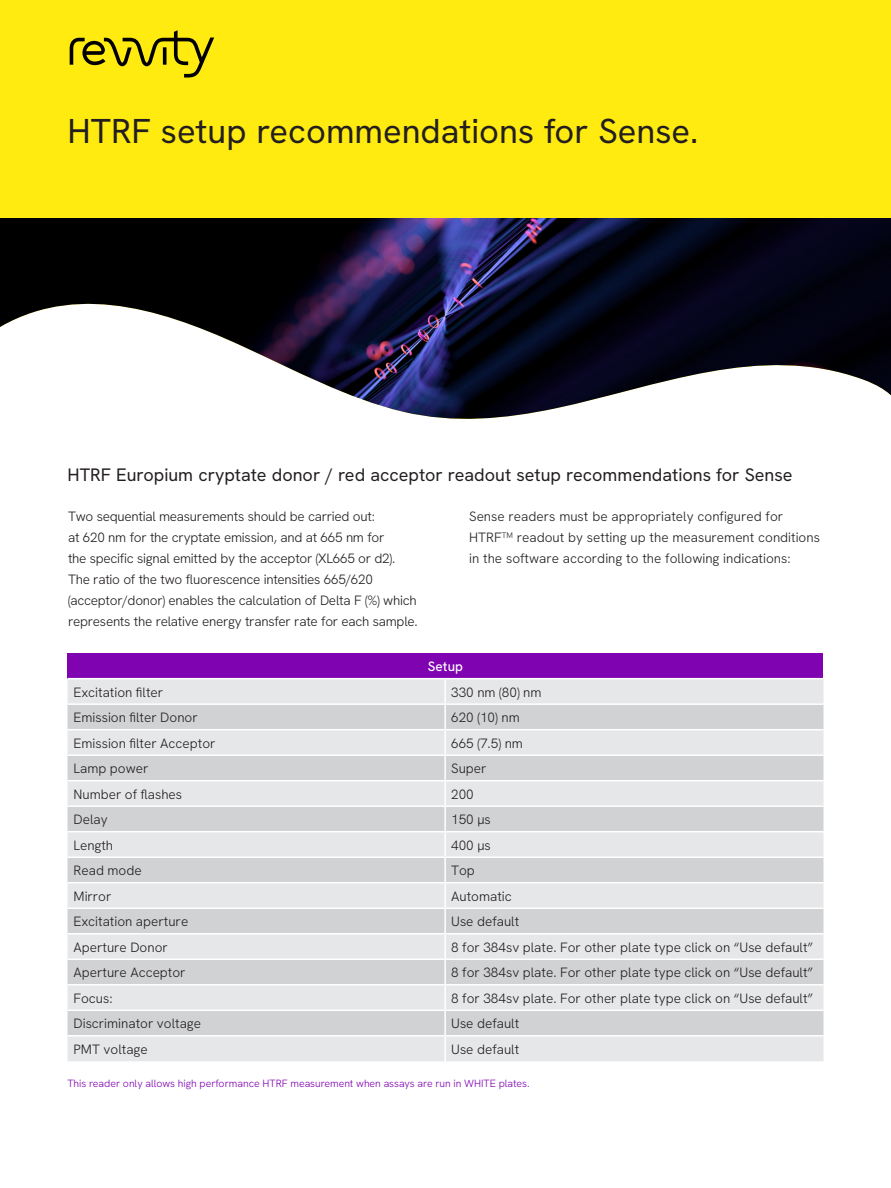
<style>
.page{position:relative;width:891px;height:1188px;background:#fff}
.page>*{position:absolute;margin:0;border:0;box-sizing:border-box;transform-origin:0 0}
.Intro_Head{font:34.5px "Hanken Grotesk";color:#231f20}
.Intro_Subhead{font:18px "Hanken Grotesk";color:#231f20}
.t1{font:300 13.5px/21px "Hanken Grotesk";color:#231f20}
.t2{font:300 13.5px/21px "Hanken Grotesk";letter-spacing:-.02em;color:#231f20}
.t3{font:500 13.5px "Hanken Grotesk";color:#fff}
.t4{font:300 10.5px "Hanken Grotesk";color:#7f03b0}
</style>
<div class="page">
<img style="left:0;top:218px;width:891px;height:201px">
<div style="left:0;top:0;width:891px;height:218px;background:#ffeb0f"></div>
<svg style="left:70px;top:30px;width:144px;height:48px"></svg>
<div style="left:68px;top:653px;width:756px;height:26px;background:#7f03b0"></div>
<div style="left:68px;top:679px;width:756px;height:382px;background:#e6e7e9"></div>
<svg style="left:68px;top:705px;width:756px;height:330px;background:#dbdcdd"></svg>
<hr style="left:68px;top:678px;width:377px;height:1px;background:#fff">
<hr style="left:445px;top:678px;width:379px;height:1px;background:#fff">
<hr style="left:444px;top:679px;width:2px;height:24px;background:#fff">
<hr style="left:68px;top:703px;width:377px;height:2px;background:#fff">
<hr style="left:445px;top:703px;width:379px;height:2px;background:#fff">
<hr style="left:444px;top:705px;width:2px;height:24px;background:#fff">
<hr style="left:68px;top:729px;width:377px;height:1px;background:#fff">
<hr style="left:445px;top:729px;width:379px;height:1px;background:#fff">
<hr style="left:444px;top:730px;width:2px;height:24px;background:#fff">
<hr style="left:68px;top:754px;width:377px;height:2px;background:#fff">
<hr style="left:445px;top:754px;width:379px;height:2px;background:#fff">
<hr style="left:444px;top:756px;width:2px;height:24px;background:#fff">
<hr style="left:68px;top:780px;width:377px;height:1px;background:#fff">
<hr style="left:445px;top:780px;width:379px;height:1px;background:#fff">
<hr style="left:444px;top:781px;width:2px;height:24px;background:#fff">
<hr style="left:68px;top:805px;width:377px;height:2px;background:#fff">
<hr style="left:445px;top:805px;width:379px;height:2px;background:#fff">
<hr style="left:444px;top:807px;width:2px;height:24px;background:#fff">
<hr style="left:68px;top:831px;width:377px;height:1px;background:#fff">
<hr style="left:445px;top:831px;width:379px;height:1px;background:#fff">
<hr style="left:444px;top:832px;width:2px;height:24px;background:#fff">
<hr style="left:68px;top:856px;width:377px;height:2px;background:#fff">
<hr style="left:445px;top:856px;width:379px;height:2px;background:#fff">
<hr style="left:444px;top:858px;width:2px;height:24px;background:#fff">
<hr style="left:68px;top:882px;width:377px;height:1px;background:#fff">
<hr style="left:445px;top:882px;width:379px;height:1px;background:#fff">
<hr style="left:444px;top:883px;width:2px;height:25px;background:#fff">
<hr style="left:68px;top:908px;width:377px;height:1px;background:#fff">
<hr style="left:445px;top:908px;width:379px;height:1px;background:#fff">
<hr style="left:444px;top:909px;width:2px;height:24px;background:#fff">
<hr style="left:68px;top:933px;width:377px;height:2px;background:#fff">
<hr style="left:445px;top:933px;width:379px;height:2px;background:#fff">
<hr style="left:444px;top:935px;width:2px;height:24px;background:#fff">
<hr style="left:68px;top:959px;width:377px;height:1px;background:#fff">
<hr style="left:445px;top:959px;width:379px;height:1px;background:#fff">
<hr style="left:444px;top:960px;width:2px;height:24px;background:#fff">
<hr style="left:68px;top:984px;width:377px;height:2px;background:#fff">
<hr style="left:445px;top:984px;width:379px;height:2px;background:#fff">
<hr style="left:444px;top:986px;width:2px;height:24px;background:#fff">
<hr style="left:68px;top:1010px;width:377px;height:1px;background:#fff">
<hr style="left:445px;top:1010px;width:379px;height:1px;background:#fff">
<hr style="left:444px;top:1011px;width:2px;height:24px;background:#fff">
<hr style="left:68px;top:1035px;width:377px;height:2px;background:#fff">
<hr style="left:445px;top:1035px;width:379px;height:2px;background:#fff">
<hr style="left:444px;top:1037px;width:2px;height:24px;background:#fff">
<p class="Intro_Head" style="left:68px;top:108px;width:633px">HTRF setup recommendations for Sense.</p>
<p class="Intro_Subhead" style="left:68px;top:463px;width:727px">HTRF Europium cryptate donor / red acceptor readout setup recommendations for Sense</p>
<p class="t2" style="left:68px;top:506px;width:351px">Two sequential measurements should be carried out:<br>at 620 nm for the cryptate emission, and at 665 nm for<br>the specific signal emitted by the acceptor (XL665 or d2).<br>The ratio of the two fluorescence intensities 665/620 (acceptor/donor) enables the calculation of Delta F (%) which represents the relative energy transfer rate for each sample.</p>
<p class="t1" style="left:469px;top:506px;width:352px">Sense readers must be appropriately configured for<br>HTRF<sup>TM</sup> readout by setting up the measurement conditions in the software according to the following indications:</p>
<p class="t3" style="left:428px;top:658px;width:37px">Setup</p>
<p class="t1" style="left:74px;top:681px;width:91px">Excitation filter</p>
<p class="t1" style="left:451px;top:681px;width:92px">330 nm (80) nm</p>
<p class="t1" style="left:74px;top:707px;width:126px">Emission filter Donor</p>
<p class="t1" style="left:451px;top:707px;width:70px">620 (10) nm</p>
<p class="t1" style="left:74px;top:732px;width:144px">Emission filter Acceptor</p>
<p class="t1" style="left:451px;top:732px;width:73px">665 (7.5) nm</p>
<p class="t1" style="left:74px;top:758px;width:76px">Lamp power</p>
<p class="t1" style="left:451px;top:758px;width:37px">Super</p>
<p class="t1" style="left:74px;top:783px;width:110px">Number of flashes</p>
<p class="t1" style="left:451px;top:783px;width:24px">200</p>
<p class="t1" style="left:74px;top:809px;width:36px">Delay</p>
<p class="t1" style="left:451px;top:809px;width:41px">150 µs</p>
<p class="t1" style="left:74px;top:834px;width:41px">Length</p>
<p class="t1" style="left:451px;top:834px;width:41px">400 µs</p>
<p class="t1" style="left:74px;top:860px;width:70px">Read mode</p>
<p class="t1" style="left:451px;top:860px;width:25px">Top</p>
<p class="t1" style="left:74px;top:885px;width:40px">Mirror</p>
<p class="t1" style="left:451px;top:885px;width:62px">Automatic</p>
<p class="t1" style="left:74px;top:911px;width:116px">Excitation aperture</p>
<p class="t1" style="left:451px;top:911px;width:70px">Use default</p>
<p class="t1" style="left:74px;top:936px;width:96px">Aperture Donor</p>
<p class="t1" style="left:451px;top:936px;width:364px">8 for 384sv plate. For other plate type click on “Use default”</p>
<p class="t1" style="left:74px;top:962px;width:114px">Aperture Acceptor</p>
<p class="t1" style="left:451px;top:962px;width:364px">8 for 384sv plate. For other plate type click on “Use default”</p>
<p class="t1" style="left:74px;top:987px;width:41px">Focus:</p>
<p class="t1" style="left:451px;top:987px;width:364px">8 for 384sv plate. For other plate type click on “Use default”</p>
<p class="t1" style="left:74px;top:1013px;width:129px">Discriminator voltage</p>
<p class="t1" style="left:451px;top:1013px;width:70px">Use default</p>
<p class="t1" style="left:74px;top:1038px;width:76px">PMT voltage</p>
<p class="t1" style="left:451px;top:1038px;width:70px">Use default</p>
<p class="t4" style="left:68px;top:1076px;width:464px">This reader only allows high performance HTRF measurement when assays are run in WHITE plates.</p>
</div>
